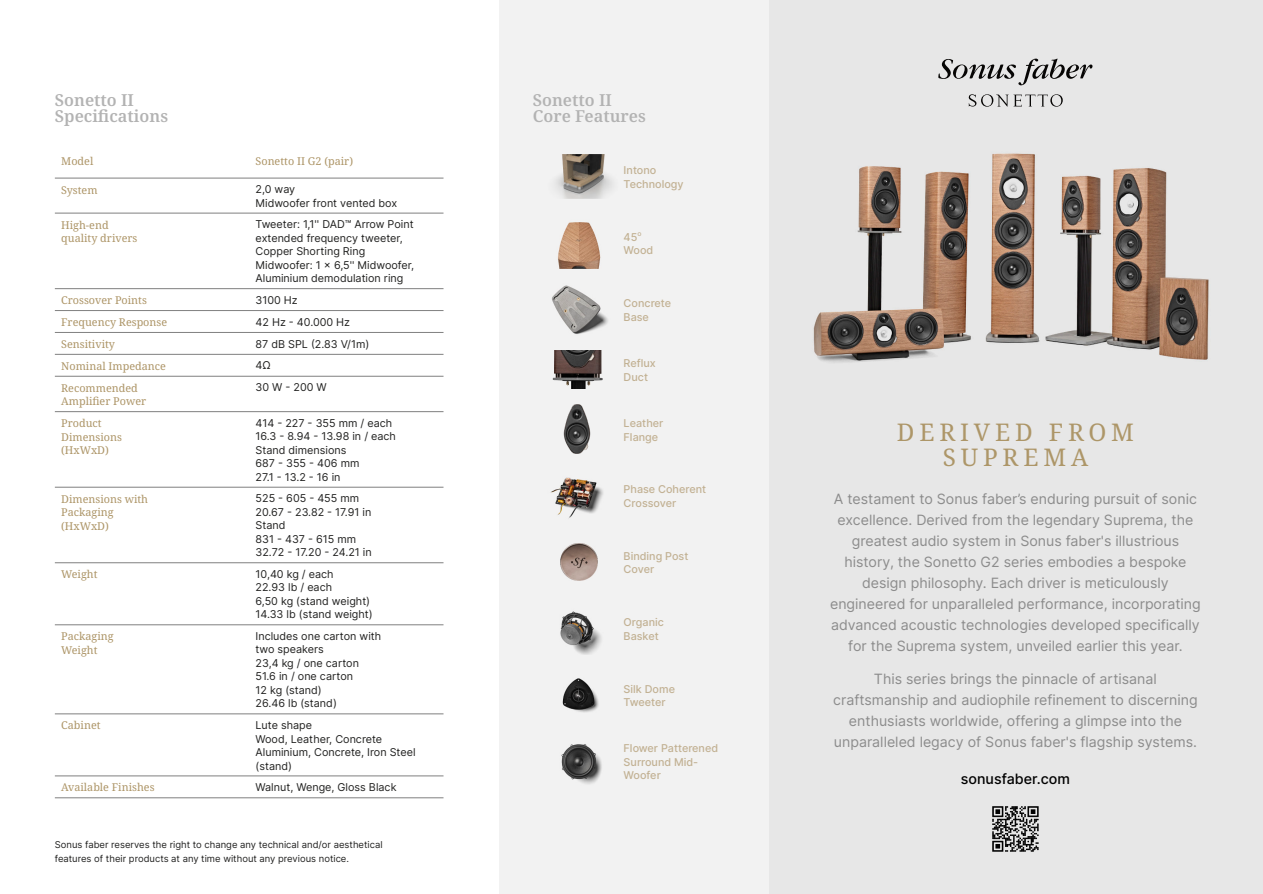
<style>
.page{position:relative;width:1263px;height:894px;background:#fff}
.page>*{position:absolute;margin:0;border:0;box-sizing:border-box;transform-origin:0 0}
.t1{font:24.3px "Noto Serif";letter-spacing:.2em;color:#ad9668}
.t2{font:600 16.5px "Noto Serif";color:#b3b3b3}
.t3{font:500 14.25px "Inter";color:#000}
.t4{font:14.1px "Inter";color:#8c8c8c}
.t5{font:10.8px "Inter";color:#222221}
.t6{font:10.8px "Noto Serif";color:#ad9567}
.t7{font:500 10.8px "Inter";color:#c2b193}
.t8{font:9.45px "Inter";color:#222221}
.t9{font:500 6.75px "Inter";color:#c2b193}
</style>
<div class="page">
<div style="left:768px;top:0;width:495px;height:893px;background:#e7e7e7"></div>
<div style="left:499px;top:0;width:269px;height:893px;background:#f2f2f2"></div>
<img style="left:560px;top:611px;width:42px;height:43px">
<img style="left:552px;top:285px;width:56px;height:49px">
<img style="left:550px;top:477px;width:53px;height:41px">
<img style="left:561px;top:744px;width:41px;height:40px">
<img style="left:560px;top:543px;width:38px;height:37px">
<img style="left:562px;top:678px;width:37px;height:35px">
<img style="left:552px;top:350px;width:51px;height:38px">
<img style="left:563px;top:404px;width:28px;height:50px">
<img style="left:555px;top:155px;width:58px;height:43px">
<img style="left:558px;top:222px;width:43px;height:46px">
<hr style="left:55px;top:178px;width:388px;height:1px;background:#808080">
<hr style="left:55px;top:213px;width:388px;height:1px;background:#808080">
<hr style="left:55px;top:288px;width:388px;height:1px;background:#808080">
<hr style="left:55px;top:310px;width:388px;height:1px;background:#808080">
<hr style="left:55px;top:332px;width:388px;height:1px;background:#808080">
<hr style="left:55px;top:354px;width:388px;height:1px;background:#808080">
<hr style="left:55px;top:376px;width:388px;height:1px;background:#808080">
<hr style="left:55px;top:411px;width:388px;height:1px;background:#808080">
<hr style="left:55px;top:486px;width:388px;height:1px;background:#808080">
<hr style="left:55px;top:562px;width:388px;height:1px;background:#808080">
<hr style="left:55px;top:624px;width:388px;height:1px;background:#808080">
<hr style="left:55px;top:713px;width:388px;height:1px;background:#808080">
<hr style="left:55px;top:775px;width:388px;height:1px;background:#808080">
<hr style="left:55px;top:797px;width:388px;height:1px;background:#808080">
<img style="left:813px;top:58px;width:396px;height:305px">
<img style="left:992px;top:806px;width:47px;height:46px">
<svg style="left:968px;top:94px;width:95px;height:13px"></svg>
<svg style="left:938px;top:59px;width:154px;height:26px"></svg>
<p class="t2" style="left:55px;top:88px;width:81px">Sonetto II</p>
<p class="t2" style="left:55px;top:105px;width:115px">Specifications</p>
<p class="t6" style="left:61px;top:154px;width:34px">Model</p>
<p class="t6" style="left:256px;top:154px;width:99px">Sonetto II G2 (pair)</p>
<p class="t6" style="left:61px;top:182px;width:38px">System</p>
<p class="t5" style="left:256px;top:183px;width:41px">2,0 way</p>
<p class="t5" style="left:256px;top:196px;width:143px">Midwoofer front vented box</p>
<p class="t6" style="left:61px;top:217px;width:49px">High-end</p>
<p class="t6" style="left:61px;top:230px;width:78px">quality drivers</p>
<p class="t5" style="left:256px;top:218px;width:160px">Tweeter: 1,1'' DAD™ Arrow Point</p>
<p class="t5" style="left:256px;top:231px;width:149px">extended frequency tweeter,</p>
<p class="t5" style="left:256px;top:245px;width:111px">Copper Shorting Ring</p>
<p class="t5" style="left:256px;top:258px;width:160px">Midwoofer: 1 × 6,5'' Midwoofer,</p>
<p class="t5" style="left:256px;top:272px;width:149px">Aluminium demodulation ring</p>
<p class="t6" style="left:61px;top:292px;width:87px">Crossover Points</p>
<p class="t5" style="left:256px;top:293px;width:44px">3100 Hz</p>
<p class="t6" style="left:61px;top:314px;width:107px">Frequency Response</p>
<p class="t5" style="left:256px;top:315px;width:96px">42 Hz - 40.000 Hz</p>
<p class="t6" style="left:61px;top:336px;width:55px">Sensitivity</p>
<p class="t5" style="left:256px;top:337px;width:115px">87 dB SPL (2.83 V/1m)</p>
<p class="t6" style="left:61px;top:358px;width:106px">Nominal Impedance</p>
<p class="t5" style="left:256px;top:359px;width:17px">4Ω</p>
<p class="t6" style="left:61px;top:380px;width:78px">Recommended</p>
<p class="t6" style="left:61px;top:393px;width:87px">Amplifier Power</p>
<p class="t5" style="left:256px;top:381px;width:73px">30 W - 200 W</p>
<p class="t6" style="left:61px;top:415px;width:42px">Product</p>
<p class="t6" style="left:61px;top:429px;width:62px">Dimensions</p>
<p class="t6" style="left:61px;top:442px;width:49px">(HxWxD)</p>
<p class="t6" style="left:61px;top:491px;width:88px">Dimensions with</p>
<p class="t6" style="left:61px;top:504px;width:54px">Packaging</p>
<p class="t6" style="left:61px;top:518px;width:49px">(HxWxD)</p>
<p class="t5" style="left:256px;top:416px;width:138px">414 - 227 - 355 mm / each</p>
<p class="t5" style="left:256px;top:429px;width:142px">16.3 - 8.94 - 13.98 in / each</p>
<p class="t5" style="left:256px;top:443px;width:92px">Stand dimensions</p>
<p class="t5" style="left:256px;top:456px;width:105px">687 - 355 - 406 mm</p>
<p class="t5" style="left:256px;top:470px;width:87px">27.1 - 13.2 - 16 in</p>
<p class="t5" style="left:256px;top:491px;width:105px">525 - 605 - 455 mm</p>
<p class="t5" style="left:256px;top:505px;width:117px">20.67 - 23.82 - 17.91 in</p>
<p class="t5" style="left:256px;top:518px;width:31px">Stand</p>
<p class="t5" style="left:256px;top:532px;width:102px">831 - 437 - 615 mm</p>
<p class="t5" style="left:256px;top:545px;width:118px">32.72 - 17.20 - 24.21 in</p>
<p class="t6" style="left:61px;top:566px;width:38px">Weight</p>
<p class="t5" style="left:256px;top:567px;width:80px">10,40 kg / each</p>
<p class="t5" style="left:256px;top:580px;width:78px">22.93 lb / each</p>
<p class="t5" style="left:256px;top:594px;width:116px">6,50 kg (stand weight)</p>
<p class="t5" style="left:256px;top:607px;width:119px">14.33 lb (stand weight)</p>
<p class="t6" style="left:61px;top:628px;width:54px">Packaging</p>
<p class="t6" style="left:61px;top:642px;width:38px">Weight</p>
<p class="t5" style="left:256px;top:629px;width:127px">Includes one carton with</p>
<p class="t5" style="left:256px;top:642px;width:70px">two speakers</p>
<p class="t5" style="left:256px;top:656px;width:105px">23,4 kg / one carton</p>
<p class="t5" style="left:256px;top:669px;width:99px">51.6 in / one carton</p>
<p class="t5" style="left:256px;top:683px;width:68px">12 kg (stand)</p>
<p class="t5" style="left:256px;top:696px;width:83px">26.46 lb (stand)</p>
<p class="t6" style="left:61px;top:717px;width:41px">Cabinet</p>
<p class="t5" style="left:256px;top:718px;width:58px">Lute shape</p>
<p class="t5" style="left:256px;top:731px;width:128px">Wood, Leather, Concrete</p>
<p class="t5" style="left:256px;top:745px;width:162px">Aluminium, Concrete, Iron Steel</p>
<p class="t5" style="left:256px;top:758px;width:38px">(stand)</p>
<p class="t6" style="left:61px;top:779px;width:95px">Available Finishes</p>
<p class="t5" style="left:256px;top:780px;width:142px">Walnut, Wenge, Gloss Black</p>
<p class="t8" style="left:55px;top:838px;width:329px">Sonus faber reserves the right to change any technical and/or aesthetical</p>
<p class="t8" style="left:55px;top:852px;width:296px">features of their products at any time without any previous notice.</p>
<p class="t2" style="left:533px;top:88px;width:81px">Sonetto II</p>
<p class="t2" style="left:533px;top:105px;width:115px">Core Features</p>
<p class="t7" style="left:624px;top:164px;width:34px">Intono</p>
<p class="t7" style="left:624px;top:177px;width:61px">Technology</p>
<p class="t7" style="left:624px;top:230px;width:15px">45</p>
<p class="t9" style="left:637px;top:229px;width:6px">o</p>
<p class="t7" style="left:624px;top:243px;width:31px">Wood</p>
<p class="t7" style="left:624px;top:296px;width:49px">Concrete</p>
<p class="t7" style="left:624px;top:310px;width:27px">Base</p>
<p class="t7" style="left:624px;top:356px;width:34px">Reflux</p>
<p class="t7" style="left:624px;top:370px;width:26px">Duct</p>
<p class="t7" style="left:624px;top:416px;width:41px">Leather</p>
<p class="t7" style="left:624px;top:430px;width:36px">Flange</p>
<p class="t7" style="left:624px;top:483px;width:84px">Phase Coherent</p>
<p class="t7" style="left:624px;top:496px;width:54px">Crossover</p>
<p class="t7" style="left:624px;top:549px;width:66px">Binding Post</p>
<p class="t7" style="left:624px;top:562px;width:32px">Cover</p>
<p class="t7" style="left:624px;top:615px;width:42px">Organic</p>
<p class="t7" style="left:624px;top:629px;width:37px">Basket</p>
<p class="t7" style="left:624px;top:681px;width:53px">Silk Dome</p>
<p class="t7" style="left:624px;top:695px;width:44px">Tweeter</p>
<p class="t7" style="left:624px;top:741px;width:96px">Flower Patterened</p>
<p class="t7" style="left:624px;top:755px;width:76px">Surround Mid-</p>
<p class="t7" style="left:624px;top:768px;width:39px">Woofer</p>
<p class="t1" style="left:897px;top:414px;width:239px">DERIVED FROM</p>
<p class="t1" style="left:943px;top:440px;width:147px">SUPREMA</p>
<p class="t4" style="left:834px;top:490px;width:365px">A testament to Sonus faber’s enduring pursuit of sonic</p>
<p class="t4" style="left:837px;top:511px;width:357px">excellence. Derived from the legendary Suprema, the</p>
<p class="t4" style="left:852px;top:532px;width:329px">greatest audio system in Sonus faber's illustrious</p>
<p class="t4" style="left:844px;top:553px;width:344px">history, the Sonetto G2 series embodies a bespoke</p>
<p class="t4" style="left:862px;top:574px;width:308px">design philosophy. Each driver is meticulously</p>
<p class="t4" style="left:830px;top:595px;width:372px">engineered for unparalleled performance, incorporating</p>
<p class="t4" style="left:831px;top:616px;width:370px">advanced acoustic technologies developed specifically</p>
<p class="t4" style="left:848px;top:637px;width:336px">for the Suprema system, unveiled earlier this year.</p>
<p class="t4" style="left:874px;top:670px;width:284px">This series brings the pinnacle of artisanal</p>
<p class="t4" style="left:833px;top:691px;width:366px">craftsmanship and audiophile refinement to discerning</p>
<p class="t4" style="left:849px;top:712px;width:335px">enthusiasts worldwide, offering a glimpse into the</p>
<p class="t4" style="left:834px;top:733px;width:365px">unparalleled legacy of Sonus faber's flagship systems.</p>
<p class="t3" style="left:961px;top:770px;width:111px">sonusfaber.com</p>
</div>
